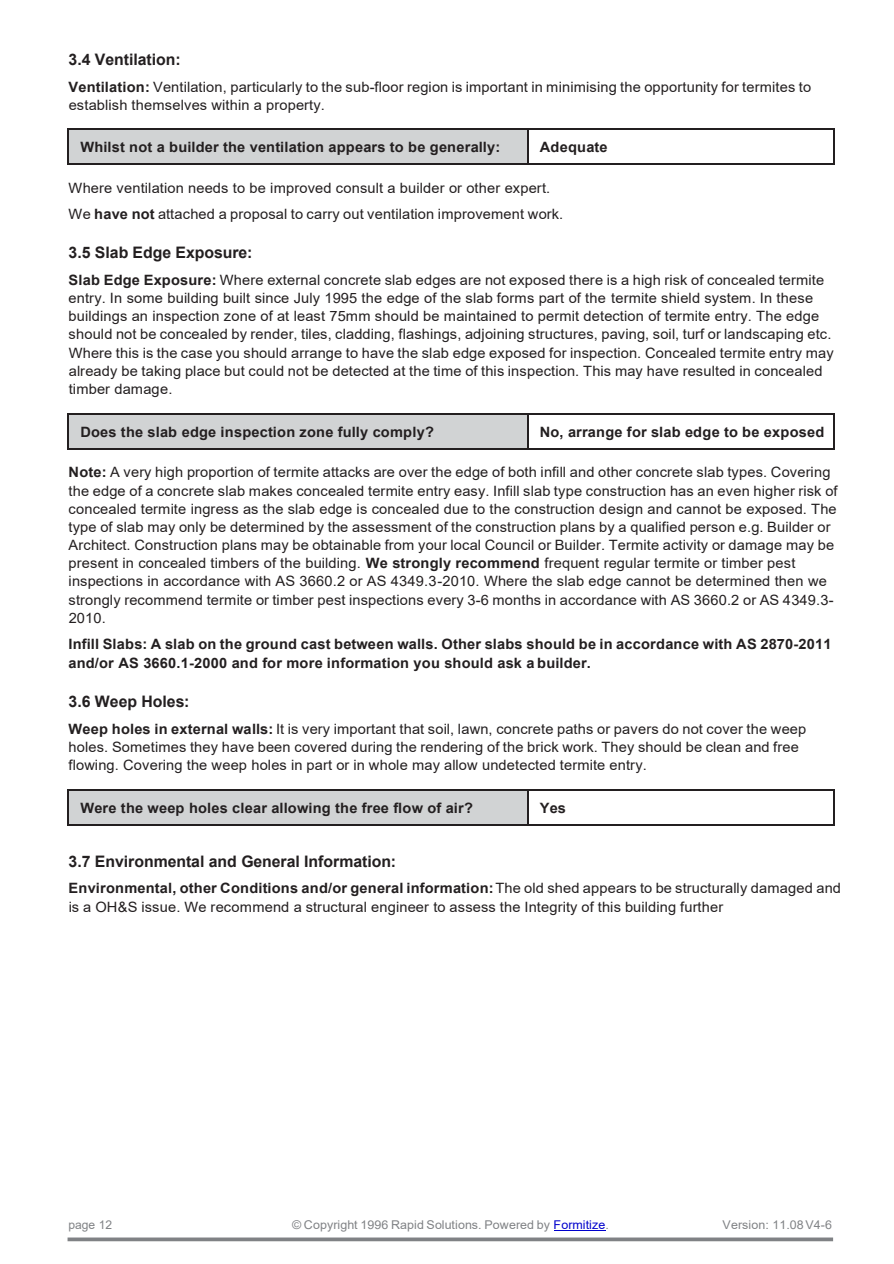
<style>
.page{position:relative;width:894px;height:1264px;background:#fff}
.page>*{position:absolute;margin:0;border:0;box-sizing:border-box;transform-origin:0 0}
.t1{font:700 15.9px "Arial";color:#231f20}
.t2{font:14.25px/18.1px "Arial";letter-spacing:.01em;color:#231f20}
.t3{font:700 14.25px/18.1px "Arial";letter-spacing:.01em;color:#231f20}
.t4{font:12px "Arial";letter-spacing:.005em;color:#808285}
.s1{font-weight:700}
.s2{color:#00c}
</style>
<div class="page">
<hr style="left:68px;top:1237px;width:764px;height:3px;background:#808285">
<hr style="left:553px;top:1229px;width:52px;height:1px;background:#00c">
<div style="left:69px;top:130px;width:458px;height:33px;background:#d1d3d4"></div>
<hr style="left:69px;top:129px;width:458px;height:1px;background:#231f20">
<hr style="left:528px;top:129px;width:305px;height:1px;background:#231f20">
<hr style="left:68px;top:130px;width:1px;height:33px;background:#231f20">
<hr style="left:69px;top:163px;width:458px;height:2px;background:#231f20">
<hr style="left:527px;top:130px;width:1px;height:33px;background:#231f20">
<hr style="left:528px;top:163px;width:305px;height:2px;background:#231f20">
<hr style="left:833px;top:130px;width:1px;height:33px;background:#231f20">
<div style="left:69px;top:414px;width:458px;height:34px;background:#d1d3d4"></div>
<hr style="left:69px;top:413px;width:458px;height:1px;background:#231f20">
<hr style="left:528px;top:413px;width:305px;height:1px;background:#231f20">
<hr style="left:68px;top:414px;width:1px;height:34px;background:#231f20">
<hr style="left:69px;top:448px;width:458px;height:1px;background:#231f20">
<hr style="left:527px;top:414px;width:1px;height:34px;background:#231f20">
<hr style="left:528px;top:448px;width:305px;height:1px;background:#231f20">
<hr style="left:833px;top:414px;width:1px;height:34px;background:#231f20">
<div style="left:69px;top:790px;width:458px;height:34px;background:#d1d3d4"></div>
<hr style="left:69px;top:789px;width:458px;height:1px;background:#231f20">
<hr style="left:528px;top:789px;width:305px;height:1px;background:#231f20">
<hr style="left:68px;top:790px;width:1px;height:34px;background:#231f20">
<hr style="left:69px;top:824px;width:458px;height:1px;background:#231f20">
<hr style="left:527px;top:790px;width:1px;height:34px;background:#231f20">
<hr style="left:528px;top:824px;width:305px;height:1px;background:#231f20">
<hr style="left:833px;top:790px;width:1px;height:34px;background:#231f20">
<p class="t1" style="left:69px;top:48px;width:114px">3.4 Ventilation:</p>
<p class="t2" style="left:69px;top:77px;width:744px"><span class="s1">Ventilation:</span> Ventilation, particularly to the sub-floor region is important in minimising the opportunity for termites to establish themselves within a property.</p>
<p class="t3" style="left:80px;top:138px;width:421px">Whilst not a builder the ventilation appears to be generally:</p>
<p class="t3" style="left:539px;top:138px;width:69px">Adequate</p>
<p class="t2" style="left:69px;top:174px;width:496px;line-height:26.1px">Where ventilation needs to be improved consult a builder or other expert.<br>We <span class="s1">have not</span> attached a proposal to carry out ventilation improvement work.</p>
<p class="t1" style="left:69px;top:241px;width:185px">3.5 Slab Edge Exposure:</p>
<p class="t2" style="left:69px;top:270px;width:766px"><span class="s1">Slab Edge Exposure:</span> Where external concrete slab edges are not exposed there is a high risk of concealed termite entry. In some building built since July 1995 the edge of the slab forms part of the termite shield system. In these buildings an inspection zone of at least 75mm should be maintained to permit detection of termite entry. The edge should not be concealed by render, tiles, cladding, flashings, adjoining structures, paving, soil, turf or landscaping etc.<br>Where this is the case you should arrange to have the slab edge exposed for inspection. Concealed termite entry may already be taking place but could not be detected at the time of this inspection. This may have resulted in concealed timber damage.</p>
<p class="t3" style="left:80px;top:423px;width:355px">Does the slab edge inspection zone fully comply?</p>
<p class="t3" style="left:539px;top:423px;width:286px">No, arrange for slab edge to be exposed</p>
<p class="t2" style="left:69px;top:463px;width:770px"><span class="s1">Note:</span> A very high proportion of termite attacks are over the edge of both infill and other concrete slab types. Covering the edge of a concrete slab makes concealed termite entry easy. Infill slab type construction has an even higher risk of concealed termite ingress as the slab edge is concealed due to the construction design and cannot be exposed. The type of slab may only be determined by the assessment of the construction plans by a qualified person e.g. Builder or Architect. Construction plans may be obtainable from your local Council or Builder. Termite activity or damage may be present in concealed timbers of the building. <span class="s1">We strongly recommend</span> frequent regular termite or timber pest inspections in accordance with AS 3660.2 or AS 4349.3-2010. Where the slab edge cannot be determined then we strongly recommend termite or timber pest inspections every 3-6 months in accordance with AS 3660.2 or AS 4349.3- 2010.</p>
<p class="t3" style="left:68px;top:635px;width:764px">Infill Slabs: A slab on the ground cast between walls. Other slabs should be in accordance with AS 2870-2011 and/or AS 3660.1-2000 and for more information you should ask a builder.</p>
<p class="t1" style="left:69px;top:690px;width:122px">3.6 Weep Holes:</p>
<p class="t2" style="left:69px;top:719px;width:739px"><span class="s1">Weep holes in external walls:</span> It is very important that soil, lawn, concrete paths or pavers do not cover the weep holes. Sometimes they have been covered during the rendering of the brick work. They should be clean and free flowing. Covering the weep holes in part or in whole may allow undetected termite entry.</p>
<p class="t3" style="left:80px;top:798px;width:394px">Were the weep holes clear allowing the free flow of air?</p>
<p class="t3" style="left:539px;top:798px;width:28px">Yes</p>
<p class="t1" style="left:69px;top:850px;width:329px">3.7 Environmental and General Information:</p>
<p class="t2" style="left:69px;top:879px;width:773px"><span class="s1">Environmental, other Conditions and/or general information:</span>The old shed appears to be structurally damaged and is a OH&amp;S issue. We recommend a structural engineer to assess the Integrity of this building further</p>
<p class="t4" style="left:69px;top:1215px;width:45px">page 12</p>
<p class="t4" style="left:292px;top:1215px;width:318px">© Copyright 1996 Rapid Solutions. Powered by <span class="s2">Formitize</span>.</p>
<p class="t4" style="left:722px;top:1215px;width:111px">Version: 11.08V4-6</p>
</div>
